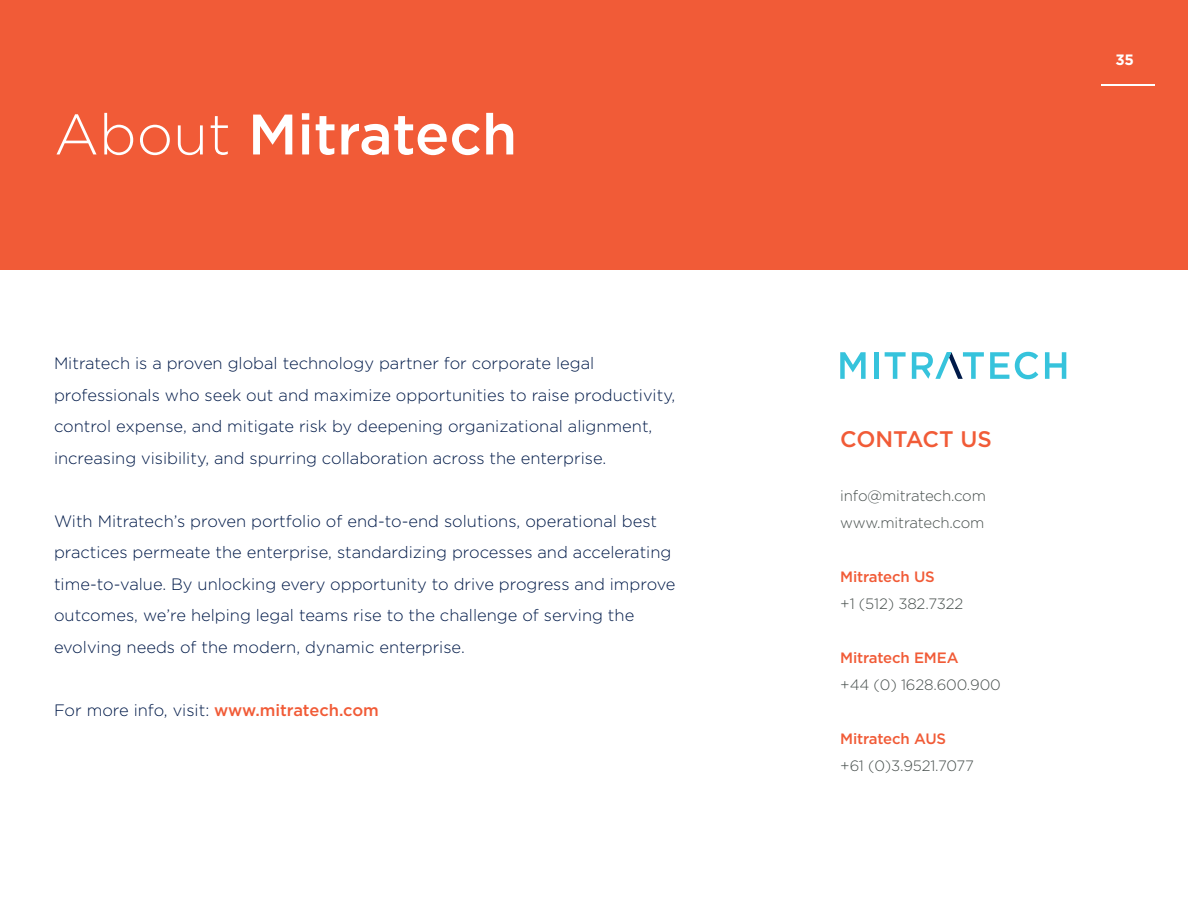
<style>
.page{position:relative;width:1188px;height:918px;background:#fff}
.page>*{position:absolute;margin:0;border:0;box-sizing:border-box;transform-origin:0 0}
.t1{font:500 57px "Gotham HTF";color:#fff}
.t2{font:500 22.5px "Gotham HTF";color:#f15b37}
.t3{font:300 16.5px/31.5px "Gotham HTF";color:#001a49}
.t4{font:300 15px/27px "Gotham HTF";letter-spacing:-.01em;color:#474f4d}
.t5{font:500 15px "Gotham HTF";letter-spacing:-.01em;color:#f15b37}
.t6{font:700 15px "Gotham HTF";color:#fff}
.s1{font-weight:300}
.s2{font-weight:500;color:#f15b37}
</style>
<div class="page">
<div style="left:0;top:0;width:1188px;height:270px;background:#f15b37"></div>
<hr style="left:1101px;top:85px;width:54px;height:1px;background:#fff">
<svg style="left:840px;top:352px;width:26px;height:27px"></svg>
<hr style="left:874px;top:352px;width:4px;height:27px;background:#36c3dc">
<svg style="left:885px;top:352px;width:21px;height:27px"></svg>
<svg style="left:990px;top:352px;width:19px;height:27px"></svg>
<svg style="left:1015px;top:352px;width:23px;height:27px"></svg>
<svg style="left:1045px;top:352px;width:21px;height:27px"></svg>
<svg style="left:912px;top:352px;width:72px;height:27px"></svg>
<h1 class="t1" style="left:54px;top:102px;width:465px"><span class="s1">About</span> Mitratech</h1>
<p class="t3" style="left:54px;top:348px;width:623px">Mitratech is a proven global technology partner for corporate legal professionals who seek out and maximize opportunities to raise productivity, control expense, and mitigate risk by deepening organizational alignment, increasing visibility, and spurring collaboration across the enterprise.</p>
<p class="t3" style="left:54px;top:505px;width:623px">With Mitratech’s proven portfolio of end-to-end solutions, operational best practices permeate the enterprise, standardizing processes and accelerating time-to-value. By unlocking every opportunity to drive progress and improve outcomes, we’re helping legal teams rise to the challenge of serving the evolving needs of the modern, dynamic enterprise.</p>
<p class="t3" style="left:54px;top:694px;width:326px">For more info, visit: <span class="s2">www.mitratech.com</span></p>
<p class="t6" style="left:1115px;top:51px;width:20px">35</p>
<h2 class="t2" style="left:840px;top:426px;width:153px">CONTACT US</h2>
<p class="t4" style="left:840px;top:482px;width:147px">info@mitratech.com www.mitratech.com</p>
<p class="t5" style="left:840px;top:568px;width:96px">Mitratech US</p>
<p class="t4" style="left:840px;top:590px;width:125px">+1 (512) 382.7322</p>
<p class="t5" style="left:840px;top:649px;width:120px">Mitratech EMEA</p>
<p class="t4" style="left:840px;top:671px;width:162px">+44 (0) 1628.600.900</p>
<p class="t5" style="left:840px;top:730px;width:107px">Mitratech AUS</p>
<p class="t4" style="left:840px;top:752px;width:135px">+61 (0)3.9521.7077</p>
</div>
